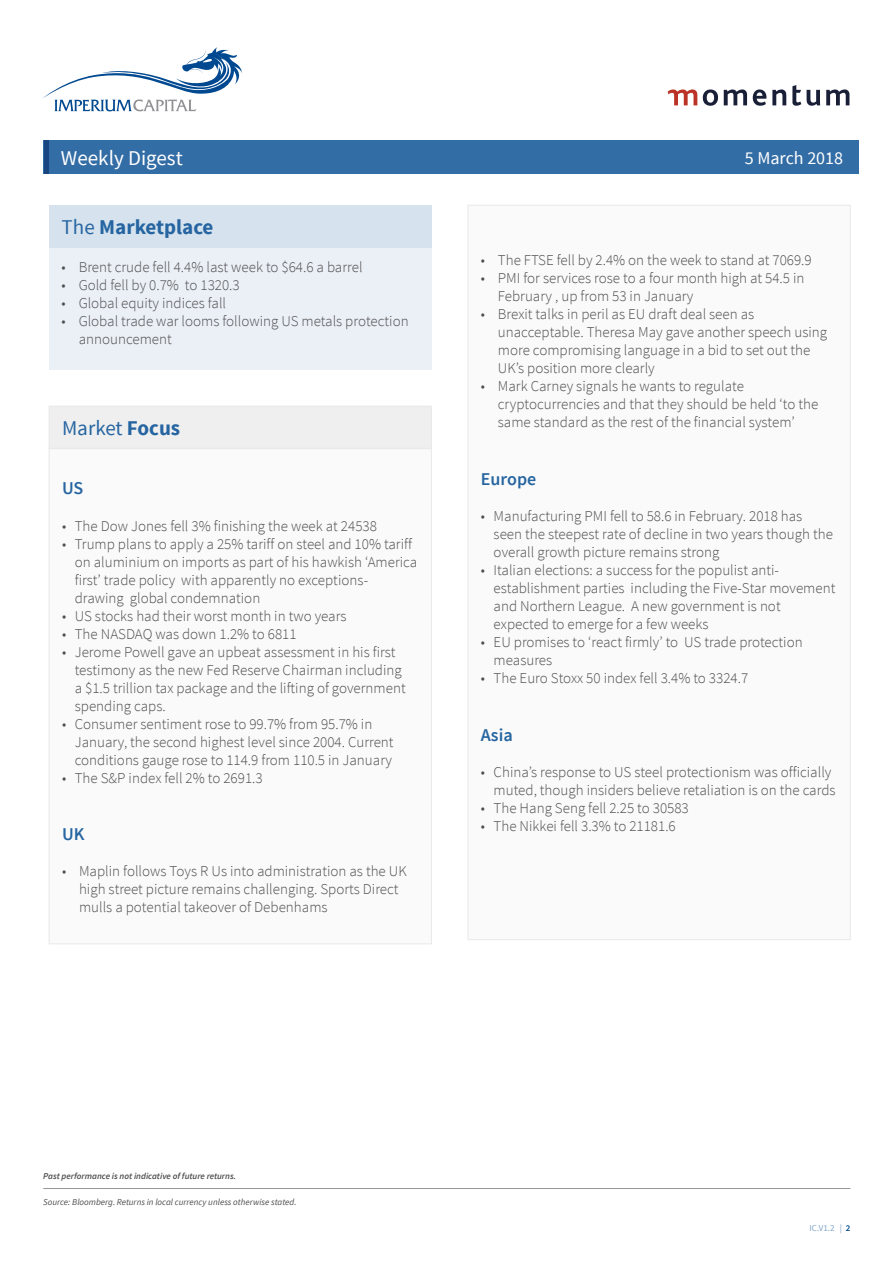
<style>
.page{position:relative;width:893px;height:1263px;background:#fff}
.page>*{position:absolute;margin:0;border:0;box-sizing:border-box;transform-origin:0 0}
.t1{font:700 21px "Source Sans Pro";color:#2665a1}
.t2{font:21px "Source Sans Pro";color:#fff}
.t3{font:21px "Source Sans Pro";color:#2665a1}
.t4{font:600 18px "Source Sans Pro";color:#2665a1}
.t5{font:18px "Source Sans Pro";color:#fff}
.t6{font:300 15px/18px "Source Sans Pro";color:#4d4d4f}
.t7{font:italic 9px "Source Sans Pro";color:#4d4d4f}
.t8{font:italic 600 9px "Source Sans Pro";color:#4d4d4f}
.t9{font:9px "Source Sans Pro";color:#80a4c8}
.s1{font-weight:400}
.s2{font-weight:700}
.s3{font-weight:600;color:#004990}
</style>
<div class="page">
<svg style="left:43px;top:47px;width:199px;height:64px"></svg>
<svg style="left:668px;top:89px;width:29px;height:16px"></svg>
<svg style="left:724px;top:89px;width:23px;height:16px"></svg>
<svg style="left:753px;top:89px;width:13px;height:17px"></svg>
<svg style="left:772px;top:89px;width:14px;height:16px"></svg>
<svg style="left:792px;top:85px;width:9px;height:21px"></svg>
<svg style="left:807px;top:90px;width:13px;height:16px"></svg>
<svg style="left:826px;top:89px;width:23px;height:16px"></svg>
<svg style="left:703px;top:89px;width:15px;height:17px"></svg>
<div style="left:44px;top:140px;width:815px;height:34px;background:#336da6"></div>
<hr style="left:44px;top:140px;width:4px;height:34px;background:#194581">
<hr style="left:43px;top:1188px;width:807px;height:1px;background:#939598">
<div style="left:49px;top:248px;width:383px;height:122px;background:#ebf0f6"></div>
<div style="left:49px;top:205px;width:383px;height:43px;background:#d6e2ed"></div>
<div style="left:49px;top:449px;width:382px;height:495px;background:#fafafa"></div>
<div style="left:49px;top:406px;width:382px;height:42px;background:#efefef"></div>
<div style="left:468px;top:205px;width:382px;height:734px;background:#fafafa"></div>
<h1 class="t2" style="left:61px;top:145px;width:123px">Weekly Digest</h1>
<p class="t5" style="left:745px;top:147px;width:100px">5 March 2018</p>
<h1 class="t1" style="left:62px;top:214px;width:153px"><span class="s1">The</span> Marketplace</h1>
<p class="t6" style="left:62px;top:258px;width:302px">• Brent crude fell 4.4% last week to $64.6 a barrel</p>
<p class="t6" style="left:62px;top:276px;width:180px">• Gold fell by 0.7% to 1320.3</p>
<p class="t6" style="left:62px;top:294px;width:166px">• Global equity indices fall</p>
<p class="t6" style="left:79px;top:312px;width:332px;text-indent:-17px">• Global trade war looms following US metals protection announcement</p>
<h1 class="t3" style="left:62px;top:415px;width:120px">Market <span class="s2">Focus</span></h1>
<p class="t4" style="left:62px;top:477px;width:23px">US</p>
<p class="t6" style="left:62px;top:517px;width:316px">• The Dow Jones fell 3% finishing the week at 24538</p>
<p class="t6" style="left:75px;top:535px;width:344px;text-indent:-13px">• Trump plans to apply a 25% tariff on steel and 10% tariff on aluminium on imports as part of his hawkish ‘America first’ trade policy with apparently no exceptions&shy;drawing global condemnation</p>
<p class="t6" style="left:62px;top:607px;width:286px">• US stocks had their worst month in two years</p>
<p class="t6" style="left:62px;top:625px;width:236px">• The NASDAQ was down 1.2% to 6811</p>
<p class="t6" style="left:75px;top:643px;width:332px;text-indent:-13px">• Jerome Powell gave an upbeat assessment in his first testimony as the new Fed Reserve Chairman including a $1.5 trillion tax package and the lifting of government spending caps.</p>
<p class="t6" style="left:75px;top:715px;width:320px;text-indent:-13px">• Consumer sentiment rose to 99.7% from 95.7% in<br>January, the second highest level since 2004. Current conditions gauge rose to 114.9 from 110.5 in January</p>
<p class="t6" style="left:62px;top:769px;width:202px">• The S&amp;P index fell 2% to 2691.3</p>
<p class="t4" style="left:62px;top:823px;width:24px">UK</p>
<p class="t6" style="left:79px;top:862px;width:329px;text-indent:-17px">• Maplin follows Toys R Us into administration as the UK high street picture remains challenging. Sports Direct mulls a potential takeover of Debenhams</p>
<p class="t6" style="left:481px;top:251px;width:332px">• The FTSE fell by 2.4% on the week to stand at 7069.9</p>
<p class="t6" style="left:498px;top:269px;width:308px;text-indent:-17px">• PMI for services rose to a four month high at 54.5 in<br>February , up from 53 in January</p>
<p class="t6" style="left:498px;top:305px;width:331px;text-indent:-17px">• Brexit talks in peril as EU draft deal seen as unacceptable. Theresa May gave another speech using more compromising language in a bid to set out the UK’s position more clearly</p>
<p class="t6" style="left:498px;top:377px;width:322px;text-indent:-17px">• Mark Carney signals he wants to regulate cryptocurrencies and that they should be held ‘to the same standard as the rest of the financial system’</p>
<p class="t4" style="left:481px;top:468px;width:57px">Europe</p>
<p class="t6" style="left:494px;top:507px;width:341px;text-indent:-13px">• Manufacturing PMI fell to 58.6 in February. 2018 has seen the steepest rate of decline in two years though the overall growth picture remains strong</p>
<p class="t6" style="left:494px;top:561px;width:343px;text-indent:-13px">• Italian elections: a success for the populist anti&shy;establishment parties including the Five-Star movement and Northern League. A new government is not expected to emerge for a few weeks</p>
<p class="t6" style="left:494px;top:633px;width:311px;text-indent:-13px">• EU promises to ‘react firmly’ to US trade protection measures</p>
<p class="t6" style="left:481px;top:669px;width:269px">• The Euro Stoxx 50 index fell 3.4% to 3324.7</p>
<p class="t4" style="left:481px;top:723px;width:33px">Asia</p>
<p class="t6" style="left:481px;top:763px;width:356px;text-align:right">• China’s response to US steel protectionism was officially muted, though insiders believe retaliation is on the cards</p>
<p class="t6" style="left:481px;top:799px;width:209px">• The Hang Seng fell 2.25 to 30583</p>
<p class="t6" style="left:481px;top:817px;width:196px">• The Nikkei fell 3.3% to 21181.6</p>
<p class="t8" style="left:43px;top:1170px;width:194px">Past performance is not indicative of future returns.</p>
<p class="t7" style="left:43px;top:1196px;width:255px">Source: Bloomberg. Returns in local currency unless otherwise stated.</p>
<p class="t9" style="left:810px;top:1223px;width:42px">IC.V1.2 | <span class="s3">2</span></p>
</div>
